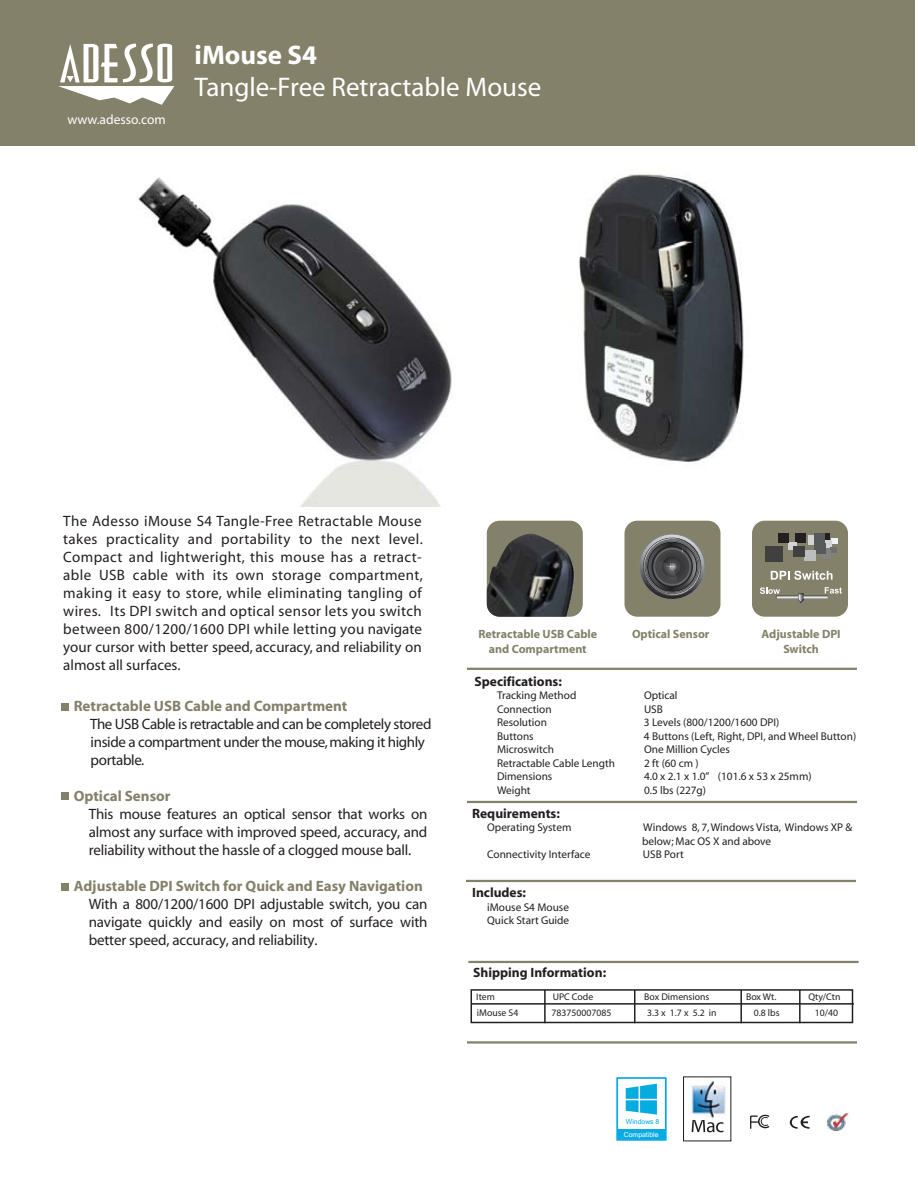
<style>
.page{position:relative;width:918px;height:1188px;background:#fff}
.page>*{position:absolute;margin:0;border:0;box-sizing:border-box;transform-origin:0 0}
.t1{font:27px "Myriad";color:#fff}
.t2{font:700 27px "Myriad";color:#fff}
.t3{font:15px/18px "Myriad";letter-spacing:-.01em;color:#231f20;text-align:justify}
.t4{font:700 15px "Myriad";color:#83816a}
.t5{font:700 13.5px "Myriad";color:#231f20}
.t6{font:13.5px "Myriad";color:#fff}
.t7{font:700 12px/14.4px "Myriad";color:#83816a;text-align:center}
.t8{font:11.25px/13.5px "Myriad";color:#231f20}
.t9{font:9.75px "Myriad";color:#231f20}
.t10{font:6.9px "Microsoft Sans Serif";color:#fff}
.t11{font:6.9px "Microsoft Sans Serif";color:#05ace0}
</style>
<div class="page">
<div style="left:487px;top:521px;width:96px;height:96px;background:#83816a;border-radius:13px"></div>
<div style="left:0;top:0;width:915px;height:146px;background:#83816a"></div>
<svg style="left:58px;top:43px;width:116px;height:62px"></svg>
<hr style="left:467px;top:668px;width:390px;height:2px;background:#83816a">
<hr style="left:467px;top:1041px;width:390px;height:3px;background:#83816a">
<hr style="left:467px;top:801px;width:390px;height:2px;background:#83816a">
<img style="left:827px;top:1112px;width:22px;height:19px">
<svg style="left:790px;top:1116px;width:20px;height:13px"></svg>
<svg style="left:750px;top:1115px;width:19px;height:14px"></svg>
<hr style="left:466px;top:880px;width:390px;height:2px;background:#83816a">
<hr style="left:468px;top:961px;width:390px;height:2px;background:#83816a">
<div style="left:61px;top:703px;width:8px;height:7px;background:#83816a"></div>
<div style="left:62px;top:793px;width:7px;height:7px;background:#83816a"></div>
<div style="left:61px;top:883px;width:7px;height:7px;background:#83816a"></div>
<div style="left:471px;top:989px;width:382px;height:34px;border:2px solid #231f20"></div>
<hr style="left:471px;top:1003px;width:383px;height:2px;background:#231f20">
<hr style="left:544px;top:990px;width:2px;height:33px;background:#231f20">
<hr style="left:634px;top:990px;width:1px;height:33px;background:#231f20">
<hr style="left:740px;top:990px;width:2px;height:33px;background:#231f20">
<hr style="left:799px;top:990px;width:2px;height:33px;background:#231f20">
<div style="left:624px;top:521px;width:96px;height:96px;background:#83816a;border-radius:13px"></div>
<div style="left:752px;top:521px;width:96px;height:96px;background:#83816a;border-radius:13px"></div>
<svg style="left:639px;top:533px;width:66px;height:67px"></svg>
<div style="left:822px;top:533px;width:7px;height:7px;background:#231f20"></div>
<div style="left:831px;top:538px;width:7px;height:6px;background:#f1f1f2"></div>
<div style="left:824px;top:541px;width:8px;height:7px;background:#d1d3d4"></div>
<svg style="left:808px;top:535px;width:11px;height:10px"></svg>
<div style="left:795px;top:533px;width:11px;height:10px;background:#231f20"></div>
<div style="left:815px;top:533px;width:10px;height:9px;background:#58595b"></div>
<div style="left:789px;top:542px;width:8px;height:8px;background:#d1d3d4"></div>
<svg style="left:831px;top:547px;width:6px;height:6px"></svg>
<div style="left:822px;top:551px;width:9px;height:8px;background:#808284"></div>
<div style="left:814px;top:543px;width:12px;height:11px;background:#58595b"></div>
<div style="left:804px;top:550px;width:11px;height:10px;background:#bcbdbf"></div>
<div style="left:793px;top:546px;width:12px;height:11px;background:#404041"></div>
<div style="left:765px;top:546px;width:17px;height:16px;background:#404041"></div>
<div style="left:778px;top:533px;width:11px;height:10px;background:#231f20"></div>
<svg style="left:760px;top:587px;width:20px;height:7px"></svg>
<svg style="left:825px;top:587px;width:17px;height:7px"></svg>
<hr style="left:776px;top:596px;width:52px;height:3px;background:#404041">
<hr style="left:777px;top:596px;width:51px;height:3px;background:#e6e7e8">
<svg style="left:798px;top:593px;width:5px;height:10px"></svg>
<svg style="left:771px;top:571px;width:62px;height:9px"></svg>
<div style="left:683px;top:1077px;width:48px;height:64px;border:1px solid #231f20"></div>
<svg style="left:692px;top:1119px;width:32px;height:13px"></svg>
<img style="left:688px;top:1078px;width:41px;height:40px">
<img style="left:138px;top:177px;width:314px;height:330px">
<img style="left:579px;top:174px;width:165px;height:288px">
<div style="left:617px;top:1078px;width:49px;height:62px;background:#0babe2"></div>
<div style="left:618px;top:1078px;width:47px;height:51px;background:#fff"></div>
<svg style="left:626px;top:1084px;width:31px;height:31px"></svg>
<div style="left:617px;top:1077px;width:49px;height:63px;border:2px solid #0babe2"></div>
<img style="left:487px;top:533px;width:89px;height:84px">
<p class="t6" style="left:68px;top:113px;width:100px">www.adesso.com</p>
<h1 class="t2" style="left:195px;top:41px;width:124px">iMouse S4</h1>
<h1 class="t1" style="left:195px;top:73px;width:348px">Tangle-Free Retractable Mouse</h1>
<p class="t3" style="left:63px;top:512px;width:361px">The Adesso iMouse S4 Tangle-Free Retractable Mouse takes practicality and portability to the next level.<br>Compact and lightweright, this mouse has a retract&shy;able USB cable with its own storage compartment, making it easy to store, while eliminating tangling of wires. Its DPI switch and optical sensor lets you switch between 800/1200/1600 DPI while letting you navigate your cursor with better speed, accuracy, and reliability on almost all surfaces.</p>
<p class="t4" style="left:74px;top:698px;width:275px">Retractable USB Cable and Compartment</p>
<p class="t3" style="left:90px;top:715px;width:343px;text-align:left">The USB Cable is retractable and can be completely stored inside a compartment under the mouse,making it highly portable.</p>
<p class="t4" style="left:74px;top:788px;width:98px">Optical Sensor</p>
<p class="t3" style="left:89px;top:805px;width:340px">This mouse features an optical sensor that works on almost any surface with improved speed, accuracy, and reliability without the hassle of a clogged mouse ball.</p>
<p class="t4" style="left:74px;top:878px;width:351px">Adjustable DPI Switch for Quick and Easy Navigation</p>
<p class="t3" style="left:89px;top:895px;width:340px">With a 800/1200/1600 DPI adjustable switch, you can navigate quickly and easily on most of surface with better speed, accuracy, and reliability.</p>
<p class="t7" style="left:478px;top:627px;width:120px">Retractable USB Cable and Compartment</p>
<p class="t7" style="left:761px;top:627px;width:81px">Adjustable DPI<br>Switch</p>
<p class="t7" style="left:632px;top:627px;width:79px">Optical Sensor</p>
<p class="t5" style="left:475px;top:674px;width:89px">Specifications:</p>
<p class="t8" style="left:497px;top:689px;width:81px">Tracking Method</p>
<p class="t8" style="left:644px;top:689px;width:35px">Optical</p>
<p class="t8" style="left:497px;top:703px;width:56px">Connection</p>
<p class="t8" style="left:644px;top:703px;width:20px">USB</p>
<p class="t8" style="left:497px;top:716px;width:51px">Resolution</p>
<p class="t8" style="left:644px;top:716px;width:137px">3 Levels (800/1200/1600 DPI)</p>
<p class="t8" style="left:497px;top:730px;width:38px">Buttons</p>
<p class="t8" style="left:644px;top:730px;width:214px">4 Buttons (Left, Right, DPI, and Wheel Button)</p>
<p class="t8" style="left:497px;top:743px;width:58px">Microswitch</p>
<p class="t8" style="left:644px;top:743px;width:87px">One Million Cycles</p>
<p class="t8" style="left:497px;top:757px;width:120px">Retractable Cable Length</p>
<p class="t8" style="left:644px;top:757px;width:56px">2 ft (60 cm )</p>
<p class="t8" style="left:497px;top:770px;width:57px">Dimensions</p>
<p class="t8" style="left:644px;top:770px;width:169px">4.0 x 2.1 x 1.0” (101.6 x 53 x 25mm)</p>
<p class="t8" style="left:497px;top:784px;width:35px">Weight</p>
<p class="t8" style="left:644px;top:784px;width:64px">0.5 lbs (227g)</p>
<p class="t5" style="left:472px;top:806px;width:89px">Requirements:</p>
<p class="t8" style="left:487px;top:821px;width:86px">Operating System</p>
<p class="t8" style="left:642px;top:821px;width:212px">Windows 8, 7,Windows Vista, Windows XP &amp; below; Mac OS X and above</p>
<p class="t8" style="left:487px;top:848px;width:105px">Connectivity Interface</p>
<p class="t8" style="left:643px;top:848px;width:42px">USB Port</p>
<p class="t5" style="left:472px;top:886px;width:55px">Includes:</p>
<p class="t8" style="left:487px;top:901px;width:84px">iMouse S4 Mouse<br>Quick Start Guide</p>
<p class="t5" style="left:473px;top:966px;width:134px">Shipping Information:</p>
<p class="t9" style="left:476px;top:992px;width:20px">Item</p>
<p class="t9" style="left:553px;top:992px;width:42px">UPC Code</p>
<p class="t9" style="left:644px;top:992px;width:67px">Box Dimensions</p>
<p class="t9" style="left:746px;top:992px;width:32px">Box Wt.</p>
<p class="t9" style="left:808px;top:992px;width:34px">Qty/Ctn</p>
<p class="t9" style="left:477px;top:1008px;width:43px">iMouse S4</p>
<p class="t9" style="left:551px;top:1008px;width:62px">783750007085</p>
<p class="t9" style="left:647px;top:1008px;width:71px">3.3 x 1.7 x 5.2 in</p>
<p class="t9" style="left:754px;top:1008px;width:27px">0.8 lbs</p>
<p class="t9" style="left:815px;top:1008px;width:25px">10/40</p>
<p class="t11" style="left:626px;top:1117px;width:35px">Windows 8</p>
<p class="t10" style="left:624px;top:1130px;width:36px">Compatible</p>
</div>
